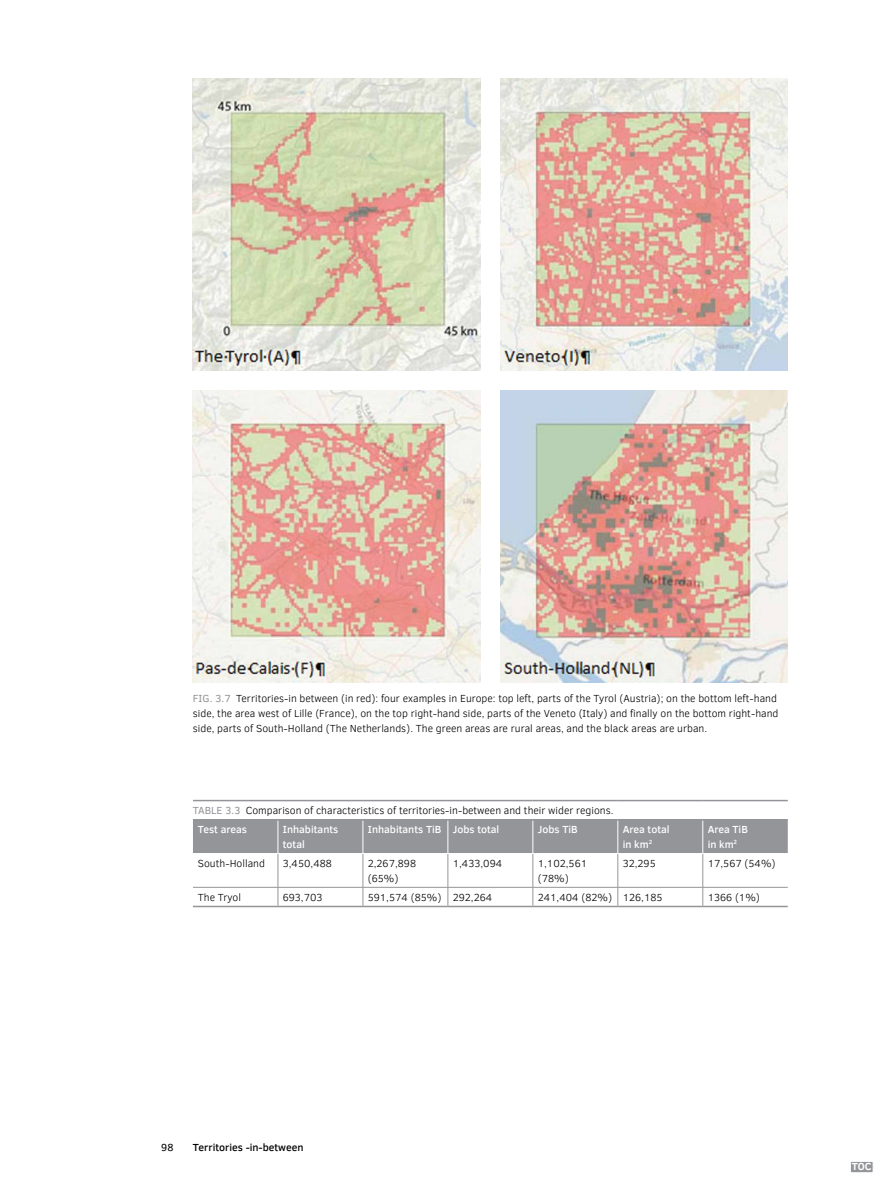
<style>
.page{position:relative;width:893px;height:1190px;background:#fff}
.page>*{position:absolute;margin:0;border:0;box-sizing:border-box;transform-origin:0 0}
.TABLE_Body_-_Left{font:300 10.5px/14.7px "Clear Sans";color:#000}
.TABLE_Heading_White{font:500 10.5px/14.7px "Clear Sans";color:#fff}
.t1{font:500 10.5px "Clear Sans";color:#000}
.t2{font:700 10.5px "Clear Sans";color:#fff}
.t3{font:10.5px "Clear Sans";color:#000}
.s1{font-weight:400;color:#939598}
</style>
<div class="page">
<img style="left:193px;top:78px;width:288px;height:292px">
<img style="left:500px;top:78px;width:288px;height:292px">
<img style="left:193px;top:390px;width:288px;height:292px">
<img style="left:500px;top:390px;width:288px;height:292px">
<div style="left:193px;top:820px;width:595px;height:33px;background:#939598"></div>
<hr style="left:278px;top:820px;width:1px;height:33px;background:#fff">
<hr style="left:363px;top:820px;width:1px;height:33px;background:#fff">
<hr style="left:448px;top:820px;width:1px;height:33px;background:#fff">
<hr style="left:533px;top:820px;width:1px;height:33px;background:#fff">
<hr style="left:618px;top:820px;width:1px;height:33px;background:#fff">
<hr style="left:702px;top:820px;width:1px;height:33px;background:#fff">
<hr style="left:278px;top:853px;width:1px;height:34px;background:#939598">
<hr style="left:363px;top:853px;width:1px;height:34px;background:#939598">
<hr style="left:448px;top:853px;width:1px;height:34px;background:#939598">
<hr style="left:533px;top:853px;width:1px;height:34px;background:#939598">
<hr style="left:618px;top:853px;width:1px;height:34px;background:#939598">
<hr style="left:702px;top:853px;width:1px;height:34px;background:#939598">
<hr style="left:193px;top:887px;width:85px;height:1px;background:#939598">
<hr style="left:278px;top:887px;width:85px;height:1px;background:#939598">
<svg style="left:278px;top:887px;width:1px;height:18px"></svg>
<hr style="left:363px;top:887px;width:85px;height:1px;background:#939598">
<svg style="left:363px;top:887px;width:1px;height:18px"></svg>
<hr style="left:448px;top:887px;width:85px;height:1px;background:#939598">
<svg style="left:448px;top:887px;width:1px;height:18px"></svg>
<hr style="left:533px;top:887px;width:85px;height:1px;background:#939598">
<svg style="left:533px;top:887px;width:1px;height:18px"></svg>
<hr style="left:618px;top:887px;width:85px;height:1px;background:#939598">
<svg style="left:618px;top:887px;width:1px;height:18px"></svg>
<hr style="left:703px;top:887px;width:85px;height:1px;background:#939598">
<svg style="left:702px;top:887px;width:1px;height:18px"></svg>
<hr style="left:278px;top:853px;width:85px;height:1px;background:#fff">
<hr style="left:363px;top:853px;width:85px;height:1px;background:#fff">
<hr style="left:448px;top:853px;width:85px;height:1px;background:#fff">
<hr style="left:533px;top:853px;width:85px;height:1px;background:#fff">
<hr style="left:618px;top:853px;width:85px;height:1px;background:#fff">
<hr style="left:193px;top:905px;width:85px;height:2px;background:#939598">
<hr style="left:278px;top:905px;width:85px;height:2px;background:#939598">
<hr style="left:363px;top:905px;width:85px;height:2px;background:#939598">
<hr style="left:448px;top:905px;width:85px;height:2px;background:#939598">
<hr style="left:533px;top:905px;width:85px;height:2px;background:#939598">
<hr style="left:618px;top:905px;width:85px;height:2px;background:#939598">
<hr style="left:703px;top:905px;width:85px;height:2px;background:#939598">
<hr style="left:193px;top:800px;width:85px;height:1px;background:#939598">
<hr style="left:278px;top:800px;width:85px;height:1px;background:#939598">
<hr style="left:363px;top:800px;width:85px;height:1px;background:#939598">
<hr style="left:448px;top:800px;width:85px;height:1px;background:#939598">
<hr style="left:533px;top:800px;width:85px;height:1px;background:#939598">
<hr style="left:618px;top:800px;width:85px;height:1px;background:#939598">
<hr style="left:703px;top:800px;width:85px;height:1px;background:#939598">
<hr style="left:193px;top:819px;width:85px;height:1px;background:#939598">
<hr style="left:278px;top:819px;width:85px;height:1px;background:#939598">
<hr style="left:363px;top:819px;width:85px;height:1px;background:#939598">
<hr style="left:448px;top:819px;width:85px;height:1px;background:#939598">
<hr style="left:533px;top:819px;width:85px;height:1px;background:#939598">
<hr style="left:618px;top:819px;width:85px;height:1px;background:#939598">
<hr style="left:703px;top:819px;width:85px;height:1px;background:#939598">
<div style="left:850px;top:1161px;width:23px;height:11px;background:#939598;border:1px solid #fff"></div>
<p class="TABLE_Body_-_Left" style="left:193px;top:691px;width:587px"><span class="s1">FIG. 3.7</span> Territories-in between (in red): four examples in Europe: top left, parts of the Tyrol (Austria); on the bottom left-hand side, the area west of Lille (France), on the top right-hand side, parts of the Veneto (Italy) and finally on the bottom right-hand side, parts of South-Holland (The Netherlands). The green areas are rural areas, and the black areas are urban.</p>
<p class="TABLE_Body_-_Left" style="left:193px;top:803px;width:422px"><span class="s1">Table 3.3</span> Comparison of characteristics of territories-in-between and their wider regions.</p>
<p class="TABLE_Heading_White" style="left:198px;top:822px;width:51px">Test areas</p>
<p class="TABLE_Heading_White" style="left:283px;top:822px;width:57px">Inhabitants total</p>
<p class="TABLE_Heading_White" style="left:368px;top:822px;width:75px">Inhabitants TiB</p>
<p class="TABLE_Heading_White" style="left:453px;top:822px;width:48px">Jobs total</p>
<p class="TABLE_Heading_White" style="left:538px;top:822px;width:41px">Jobs TiB</p>
<p class="TABLE_Heading_White" style="left:623px;top:822px;width:48px">Area total in km<sup>2</sup></p>
<p class="TABLE_Heading_White" style="left:708px;top:822px;width:42px">Area TiB in km<sup>2</sup></p>
<p class="TABLE_Body_-_Left" style="left:198px;top:856px;width:69px">South-Holland</p>
<p class="TABLE_Body_-_Left" style="left:283px;top:856px;width:51px">3,450,488</p>
<p class="TABLE_Body_-_Left" style="left:368px;top:856px;width:50px">2,267,898 (65%)</p>
<p class="TABLE_Body_-_Left" style="left:453px;top:856px;width:51px">1,433,094</p>
<p class="TABLE_Body_-_Left" style="left:538px;top:856px;width:51px">1,102,561 (78%)</p>
<p class="TABLE_Body_-_Left" style="left:623px;top:856px;width:35px">32,295</p>
<p class="TABLE_Body_-_Left" style="left:708px;top:856px;width:69px">17,567 (54%)</p>
<p class="TABLE_Body_-_Left" style="left:198px;top:889px;width:45px">The Tryol</p>
<p class="TABLE_Body_-_Left" style="left:283px;top:889px;width:41px">693,703</p>
<p class="TABLE_Body_-_Left" style="left:368px;top:889px;width:75px">591,574 (85%)</p>
<p class="TABLE_Body_-_Left" style="left:453px;top:889px;width:41px">292,264</p>
<p class="TABLE_Body_-_Left" style="left:538px;top:889px;width:76px">241,404 (82%)</p>
<p class="TABLE_Body_-_Left" style="left:623px;top:889px;width:41px">126,185</p>
<p class="TABLE_Body_-_Left" style="left:708px;top:889px;width:54px">1366 (1%)</p>
<p class="t3" style="left:161px;top:1140px;width:14px">98</p>
<p class="t1" style="left:193px;top:1140px;width:112px">Territories -in-between</p>
<p class="t2" style="left:852px;top:1159px;width:21px">TOC</p>
</div>
